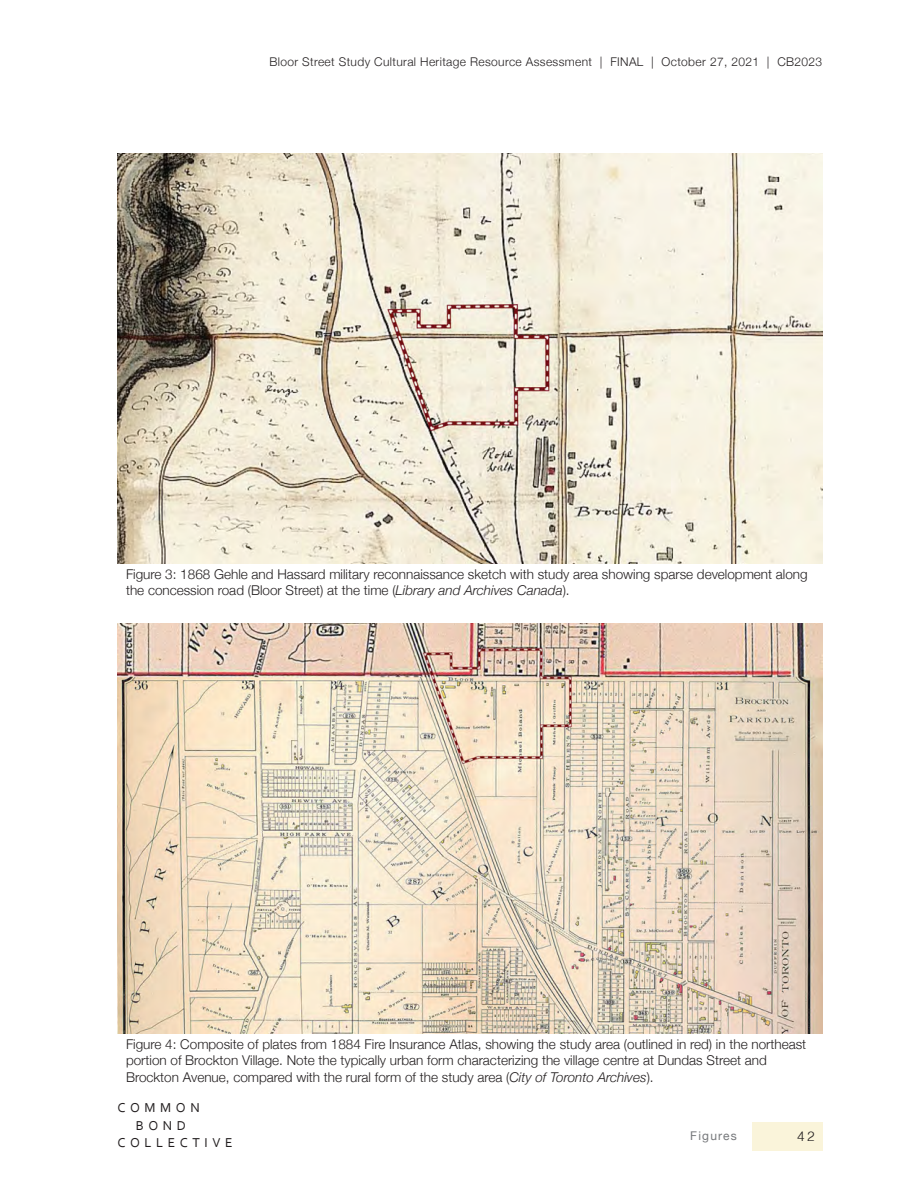
<style>
.page{position:relative;width:918px;height:1188px;background:#fff}
.page>*{position:absolute;margin:0;border:0;box-sizing:border-box;transform-origin:0 0}
.t1{font:300 13.5px/16.2px "Helvetica Neue";color:#231f20}
.t2{font:13.5px "Corbel";letter-spacing:.34em;color:#211d1e}
.t3{font:300 13.5px "Helvetica";color:#231f20}
.t4{font:300 12px "Helvetica Neue";letter-spacing:.03em;color:#231f20}
.t5{font:12px "Helvetica Neue";letter-spacing:.1em;color:#76787b}
.s1{font-style:italic}
</style>
<div class="page">
<div style="left:752px;top:1122px;width:70px;height:29px;background:#faf4da"></div>
<img style="left:118px;top:623px;width:704px;height:410px">
<img style="left:118px;top:153px;width:704px;height:410px">
<p class="t4" style="left:269px;top:52px;width:554px">Bloor Street Study Cultural Heritage Resource Assessment | FINAL | October 27, 2021 | CB2023</p>
<p class="t1" style="left:126px;top:565px;width:683px">Figure 3: 1868 Gehle and Hassard military reconnaissance sketch with study area showing sparse development along the concession road (Bloor Street) at the time (<span class="s1">Library and Archives Canada</span>).</p>
<p class="t1" style="left:126px;top:1035px;width:682px">Figure 4: Composite of plates from 1884 Fire Insurance Atlas, showing the study area (outlined in red) in the northeast portion of Brockton Village. Note the typically urban form characterizing the village centre at Dundas Street and<br>Brockton Avenue, compared with the rural form of the study area (<span class="s1">City of Toronto Archives</span>).</p>
<p class="t2" style="left:118px;top:1099px;width:84px">COMMON</p>
<p class="t2" style="left:136px;top:1117px;width:52px">BOND</p>
<p class="t2" style="left:118px;top:1134px;width:117px">COLLECTIVE</p>
<p class="t5" style="left:690px;top:1127px;width:48px">Figures</p>
<p class="t3" style="left:797px;top:1124px;width:19px">42</p>
</div>
